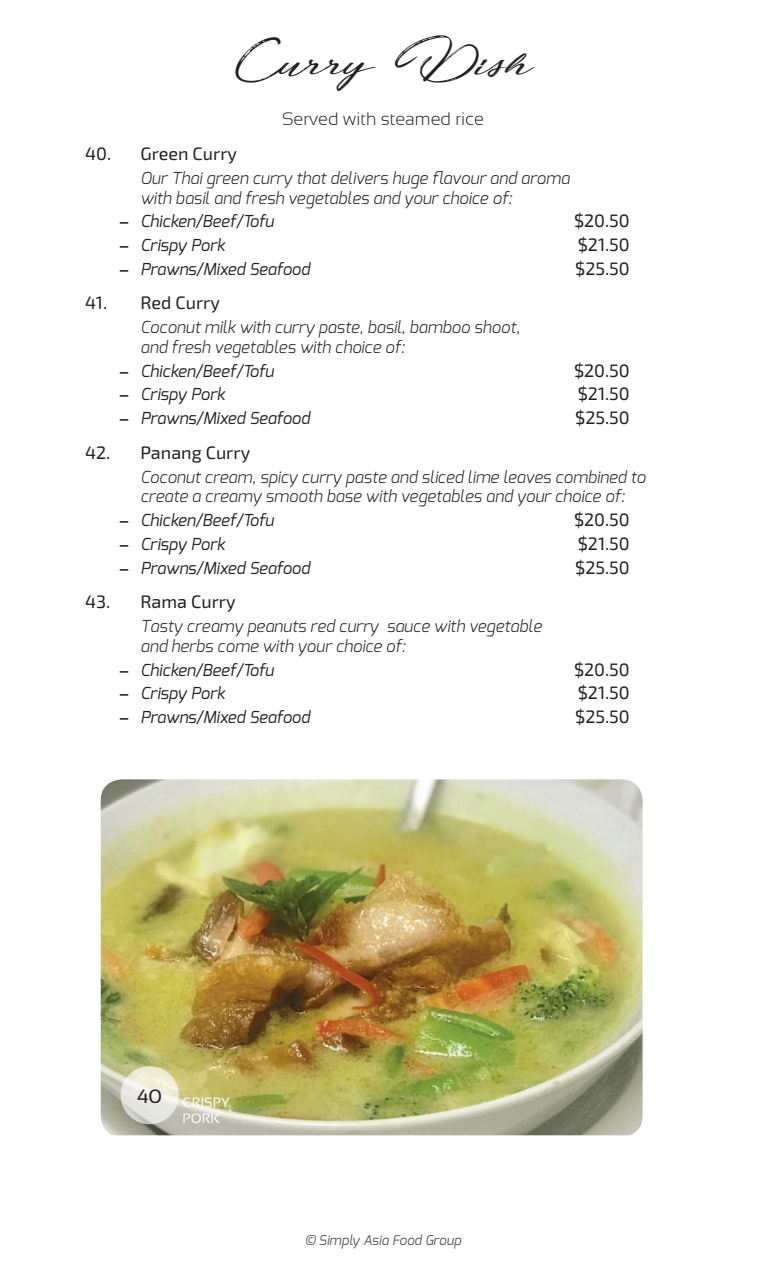
<style>
.page{position:relative;width:766px;height:1263px;background:#fff}
.page>*{position:absolute;margin:0;border:0;box-sizing:border-box;transform-origin:0 0}
.t1{font:42px "Fortunates December";color:#241f1f}
.t2{font:18px "Exo 2";color:#241f1f}
.t3{font:300 18px "Sansation";color:#241f1f}
.t4{font:italic 300 16.5px/19.8px "Exo";color:#241f1f}
.t5{font:italic 16.5px "Exo";color:#241f1f}
.t6{font:italic 13.5px "Exo";color:#5a5758}
.t7{font:13.5px/16.2px "Sansation";color:#fff}
.s1{font-family:"Optima";font-weight:700;font-style:normal}
</style>
<div class="page">
<img style="left:101px;top:779px;width:541px;height:356px">
<svg style="left:120px;top:1066px;width:59px;height:58px;background:#e9e8dd"></svg>
<h1 class="t1" style="left:232px;top:35px;width:302px">Curry Dish</h1>
<p class="t3" style="left:282px;top:109px;width:203px">Served with steamed rice</p>
<p class="t2" style="left:85px;top:143px;width:153px">40. Green Curry</p>
<p class="t4" style="left:140px;top:168px;width:430px">Our Thai green curry that delivers huge flavour and aroma with basil and fresh vegetables and your choice of:</p>
<p class="t5" style="left:119px;top:211px;width:156px"><span class="s1">−</span> Chicken/Beef/Tofu</p>
<p class="t2" style="left:574px;top:210px;width:57px">$20.50</p>
<p class="t5" style="left:119px;top:235px;width:107px"><span class="s1">−</span> Crispy Pork</p>
<p class="t2" style="left:577px;top:234px;width:54px">$21.50</p>
<p class="t5" style="left:119px;top:258px;width:192px"><span class="s1">−</span> Prawns/Mixed Seafood</p>
<p class="t2" style="left:575px;top:258px;width:56px">$25.50</p>
<p class="t2" style="left:85px;top:292px;width:136px">41. Red Curry</p>
<p class="t4" style="left:140px;top:317px;width:381px">Coconut milk with curry paste, basil, bamboo shoot, and fresh vegetables with choice of:</p>
<p class="t5" style="left:119px;top:360px;width:156px"><span class="s1">−</span> Chicken/Beef/Tofu</p>
<p class="t2" style="left:574px;top:360px;width:57px">$20.50</p>
<p class="t5" style="left:119px;top:384px;width:107px"><span class="s1">−</span> Crispy Pork</p>
<p class="t2" style="left:577px;top:384px;width:54px">$21.50</p>
<p class="t5" style="left:119px;top:408px;width:192px"><span class="s1">−</span> Prawns/Mixed Seafood</p>
<p class="t2" style="left:575px;top:407px;width:56px">$25.50</p>
<p class="t2" style="left:85px;top:442px;width:167px">42. Panang Curry</p>
<p class="t4" style="left:140px;top:467px;width:506px">Coconut cream, spicy curry paste and sliced lime leaves combined to create a creamy smooth base with vegetables and your choice of:</p>
<p class="t5" style="left:119px;top:510px;width:156px"><span class="s1">−</span> Chicken/Beef/Tofu</p>
<p class="t2" style="left:574px;top:509px;width:57px">$20.50</p>
<p class="t5" style="left:119px;top:533px;width:107px"><span class="s1">−</span> Crispy Pork</p>
<p class="t2" style="left:577px;top:533px;width:54px">$21.50</p>
<p class="t5" style="left:119px;top:557px;width:192px"><span class="s1">−</span> Prawns/Mixed Seafood</p>
<p class="t2" style="left:575px;top:557px;width:56px">$25.50</p>
<p class="t2" style="left:85px;top:591px;width:152px">43. Rama Curry</p>
<p class="t4" style="left:140px;top:616px;width:402px">Tasty creamy peanuts red curry sauce with vegetable and herbs come with your choice of:</p>
<p class="t5" style="left:119px;top:659px;width:156px"><span class="s1">−</span> Chicken/Beef/Tofu</p>
<p class="t2" style="left:574px;top:659px;width:57px">$20.50</p>
<p class="t5" style="left:119px;top:683px;width:107px"><span class="s1">−</span> Crispy Pork</p>
<p class="t2" style="left:577px;top:682px;width:54px">$21.50</p>
<p class="t5" style="left:119px;top:706px;width:192px"><span class="s1">−</span> Prawns/Mixed Seafood</p>
<p class="t2" style="left:575px;top:706px;width:56px">$25.50</p>
<p class="t7" style="left:183px;top:1094px;width:48px;text-indent:-45px"><sup>40</sup> CRISPY<br>PORK</p>
<p class="t6" style="left:304px;top:1231px;width:158px">© Simply Asia Food Group</p>
</div>
